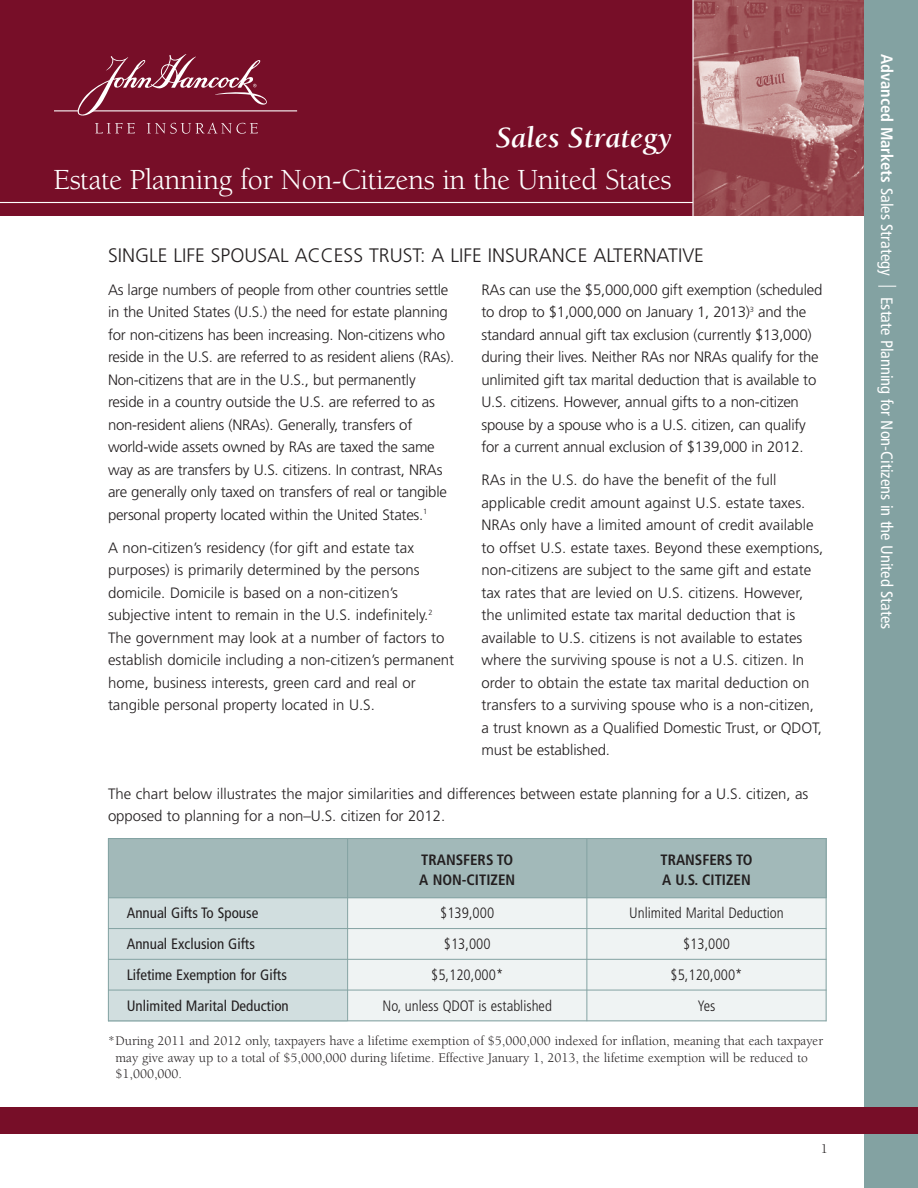
<style>
.page{position:relative;width:918px;height:1188px;background:#fff}
.page>*{position:absolute;margin:0;border:0;box-sizing:border-box;transform-origin:0 0}
.t1{font:30px "Berkeley";letter-spacing:-.015em;color:#fff}
.t2{font:italic 700 30px "Berkeley";color:#fff}
.t3{font:300 19.5px "Frutiger";color:#231f20}
.t4{font:condensed 16.5px "Frutiger";color:#fff}
.t5{font:700 condensed 16.5px "Frutiger";color:#fff}
.t6{font:300 15px/22.5px "Frutiger";letter-spacing:-.005em;color:#231f20}
.t7{font:300 condensed 15px "Frutiger";color:#231f20}
.t8{font:condensed 15px "Frutiger";color:#231f20}
.t9{font:700 condensed 15px/19.5px "Frutiger";color:#231f20}
.t10{font:13.5px/16.5px "Berkeley";color:#231f20}
.s1{font-weight:400}
</style>
<div class="page">
<div style="left:0;top:0;width:693px;height:216px;background:#770e28"></div>
<img style="left:694px;top:0;width:170px;height:216px">
<svg style="left:95px;top:123px;width:40px;height:10px"></svg>
<svg style="left:147px;top:123px;width:111px;height:11px"></svg>
<hr style="left:91px;top:110px;width:206px;height:1px;background:#fff">
<svg style="left:54px;top:54px;width:216px;height:62px"></svg>
<hr style="left:692px;top:0;width:2px;height:218px;background:#fff">
<hr style="left:0;top:202px;width:693px;height:1px;background:#fff">
<div style="left:864px;top:0;width:54px;height:1188px;background:#83a2a2"></div>
<svg style="left:878px;top:286px;width:18px;height:1px"></svg>
<div style="left:0;top:1107px;width:918px;height:27px;background:#770e28"></div>
<div style="left:108px;top:838px;width:240px;height:60px;background:#a2b9b9"></div>
<div style="left:348px;top:838px;width:239px;height:60px;background:#a2b9b9"></div>
<div style="left:587px;top:838px;width:239px;height:60px;background:#a2b9b9"></div>
<div style="left:108px;top:898px;width:240px;height:31px;background:#d1dedf"></div>
<div style="left:348px;top:898px;width:239px;height:31px;background:#eff3f3"></div>
<div style="left:587px;top:898px;width:239px;height:31px;background:#eff3f3"></div>
<div style="left:108px;top:929px;width:240px;height:30px;background:#d1dedf"></div>
<div style="left:348px;top:929px;width:239px;height:30px;background:#eff3f3"></div>
<div style="left:587px;top:929px;width:239px;height:30px;background:#eff3f3"></div>
<div style="left:108px;top:959px;width:240px;height:31px;background:#d1dedf"></div>
<div style="left:348px;top:959px;width:239px;height:31px;background:#eff3f3"></div>
<div style="left:587px;top:959px;width:239px;height:31px;background:#eff3f3"></div>
<div style="left:108px;top:990px;width:240px;height:31px;background:#d1dedf"></div>
<div style="left:348px;top:990px;width:239px;height:31px;background:#eff3f3"></div>
<div style="left:587px;top:990px;width:239px;height:31px;background:#eff3f3"></div>
<hr style="left:108px;top:838px;width:1px;height:183px;background:#83a2a2">
<hr style="left:347px;top:838px;width:1px;height:183px;background:#83a2a2">
<hr style="left:586px;top:838px;width:1px;height:183px;background:#83a2a2">
<hr style="left:826px;top:838px;width:1px;height:183px;background:#83a2a2">
<hr style="left:108px;top:838px;width:718px;height:1px;background:#83a2a2">
<hr style="left:108px;top:897px;width:718px;height:1px;background:#83a2a2">
<hr style="left:108px;top:928px;width:718px;height:1px;background:#83a2a2">
<hr style="left:108px;top:959px;width:718px;height:1px;background:#83a2a2">
<hr style="left:108px;top:990px;width:718px;height:1px;background:#83a2a2">
<hr style="left:108px;top:1020px;width:718px;height:1px;background:#83a2a2">
<h1 class="t2" style="left:496px;top:126px;width:178px">Sales Strategy</h1>
<h1 class="t1" style="left:54px;top:168px;width:620px">Estate Planning for Non-Citizens in the United States</h1>
<h2 class="t3" style="left:108px;top:248px;width:598px">SINGLE LIFE SPOUSAL ACCESS TRUST: A LIFE INSURANCE ALTERNATIVE</h2>
<p class="t6" style="left:108px;top:279px;width:348px">As large numbers of people from other countries settle in the United States (U.S.) the need for estate planning for non-citizens has been increasing. Non-citizens who reside in the U.S. are referred to as resident aliens (RAs).<br>Non-citizens that are in the U.S., but permanently reside in a country outside the U.S. are referred to as non-resident aliens (NRAs). Generally, transfers of world-wide assets owned by RAs are taxed the same way as are transfers by U.S. citizens. In contrast, NRAs are generally only taxed on transfers of real or tangible personal property located within the United States.<sup>1</sup></p>
<p class="t6" style="left:108px;top:537px;width:348px">A non-citizen’s residency (for gift and estate tax purposes) is primarily determined by the persons domicile. Domicile is based on a non-citizen’s subjective intent to remain in the U.S. indefinitely.<sup>2<br></sup>The government may look at a number of factors to establish domicile including a non-citizen’s permanent home, business interests, green card and real or tangible personal property located in U.S.</p>
<p class="t6" style="left:481px;top:279px;width:342px">RAs can use the $5,000,000 gift exemption (scheduled to drop to $1,000,000 on January 1, 2013)<sup>3</sup> and the standard annual gift tax exclusion (currently $13,000) during their lives. Neither RAs nor NRAs qualify for the unlimited gift tax marital deduction that is available to U.S. citizens. However, annual gifts to a non-citizen spouse by a spouse who is a U.S. citizen, can qualify for a current annual exclusion of $139,000 in 2012.</p>
<p class="t6" style="left:481px;top:470px;width:343px">RAs in the U.S. do have the benefit of the full applicable credit amount against U.S. estate taxes.<br>NRAs only have a limited amount of credit available to offset U.S. estate taxes. Beyond these exemptions, non-citizens are subject to the same gift and estate tax rates that are levied on U.S. citizens. However, the unlimited estate tax marital deduction that is available to U.S. citizens is not available to estates where the surviving spouse is not a U.S. citizen. In order to obtain the estate tax marital deduction on transfers to a surviving spouse who is a non-citizen, a trust known as a Qualified Domestic Trust, or QDOT, must be established.</p>
<p class="t6" style="left:108px;top:783px;width:702px">The chart below illustrates the major similarities and differences between estate planning for a U.S. citizen, as opposed to planning for a non–U.S. citizen for 2012.</p>
<p class="t9" style="left:419px;top:851px;width:97px">TRANSFERS TO<br>A NON-CITIZEN</p>
<p class="t9" style="left:661px;top:851px;width:93px">TRANSFERS TO<br>A U.S. CITIZEN</p>
<p class="t8" style="left:127px;top:907px;width:133px">Annual Gifts To Spouse</p>
<p class="t7" style="left:440px;top:907px;width:55px">$139,000</p>
<p class="t7" style="left:629px;top:907px;width:156px">Unlimited Marital Deduction</p>
<p class="t8" style="left:127px;top:938px;width:130px">Annual Exclusion Gifts</p>
<p class="t7" style="left:444px;top:938px;width:48px">$13,000</p>
<p class="t7" style="left:683px;top:938px;width:48px">$13,000</p>
<p class="t8" style="left:127px;top:969px;width:162px">Lifetime Exemption for Gifts</p>
<p class="t7" style="left:431px;top:969px;width:73px">$5,120,000*</p>
<p class="t7" style="left:671px;top:969px;width:73px">$5,120,000*</p>
<p class="t8" style="left:127px;top:999px;width:164px">Unlimited Marital Deduction</p>
<p class="t7" style="left:383px;top:999px;width:171px">No, unless QDOT is established</p>
<p class="t7" style="left:697px;top:999px;width:20px">Yes</p>
<p class="t10" style="left:116px;top:1034px;width:709px;text-indent:-8px">*During 2011 and 2012 only, taxpayers have a lifetime exemption of $5,000,000 indexed for inflation, meaning that each taxpayer may give away up to a total of $5,000,000 during lifetime. Effective January 1, 2013, the lifetime exemption will be reduced to $1,000,000.</p>
<p class="t10" style="left:821px;top:1141px;width:9px">1</p>
<p class="t5" style="left:894px;top:54px;width:223px;rotate:90deg">Advanced Markets <span class="s1">Sales Strategy</span></p>
<p class="t4" style="left:894px;top:297px;width:334px;rotate:90deg">Estate Planning for Non-Citizens in the United States</p>
</div>
